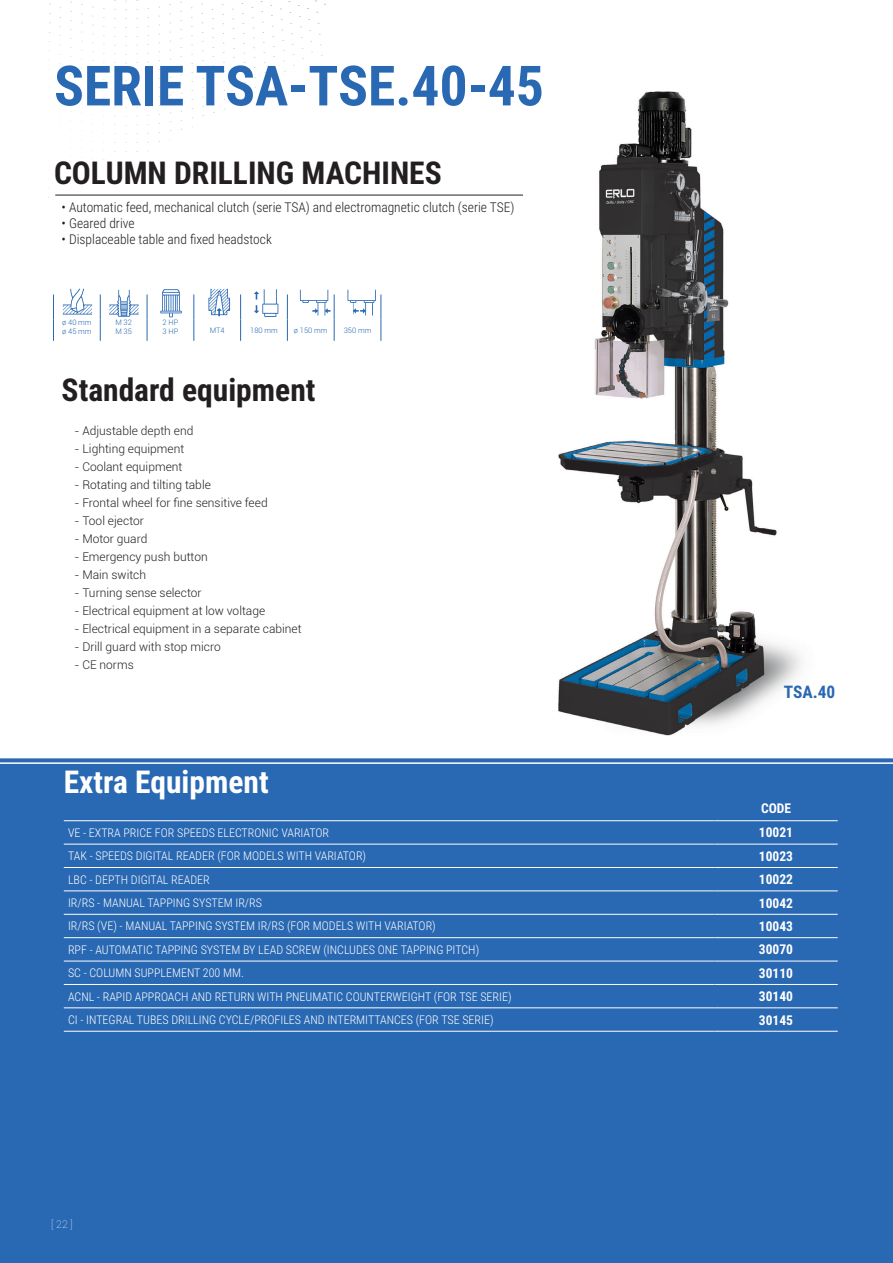
<style>
.page{position:relative;width:893px;height:1263px;background:#fff}
.page>*{position:absolute;margin:0;border:0;box-sizing:border-box;transform-origin:0 0}
.t1{font:700 55.5px "Roboto Condensed";color:#2968b3}
.t2{font:700 31.5px "Roboto Condensed";color:#231f20}
.t3{font:700 31.5px "Roboto Condensed";color:#fff}
.t4{font:700 17.25px "Roboto Condensed";color:#2968b3}
.t5{font:300 13.5px "Roboto Condensed";color:#231f20}
.t6{font:700 13.5px "Roboto Condensed";color:#fff}
.t7{font:300 12px "Roboto Condensed";color:#fff}
.t8{font:300 12px "Roboto";color:#231f20}
.Folio{font:100 10.5px "Roboto";color:#fff}
.t9{font:300 7.5px "Roboto";color:#2968b3}
</style>
<div class="page">
<img style="left:558px;top:91px;width:244px;height:645px">
<div style="left:0;top:758px;width:893px;height:505px;background:#2968b3"></div>
<hr style="left:55px;top:195px;width:468px;height:1px;background:#231f20">
<hr style="left:0;top:762px;width:893px;height:2px;background:#fff">
<svg style="left:53px;top:294px;width:1px;height:47px"></svg>
<svg style="left:100px;top:294px;width:1px;height:47px"></svg>
<svg style="left:147px;top:294px;width:1px;height:47px"></svg>
<svg style="left:194px;top:294px;width:1px;height:47px"></svg>
<svg style="left:240px;top:294px;width:1px;height:47px"></svg>
<svg style="left:287px;top:294px;width:1px;height:47px"></svg>
<svg style="left:63px;top:288px;width:29px;height:27px"></svg>
<svg style="left:109px;top:290px;width:30px;height:27px"></svg>
<svg style="left:160px;top:289px;width:22px;height:28px"></svg>
<svg style="left:208px;top:288px;width:22px;height:28px"></svg>
<svg style="left:254px;top:289px;width:24px;height:28px"></svg>
<svg style="left:300px;top:290px;width:35px;height:51px"></svg>
<svg style="left:347px;top:290px;width:35px;height:51px"></svg>
<hr style="left:714px;top:820px;width:124px;height:1px;background:#fff">
<hr style="left:714px;top:844px;width:124px;height:1px;background:#fff">
<hr style="left:714px;top:867px;width:124px;height:1px;background:#fff">
<hr style="left:714px;top:891px;width:124px;height:1px;background:#fff">
<hr style="left:714px;top:914px;width:124px;height:1px;background:#fff">
<hr style="left:714px;top:937px;width:124px;height:1px;background:#fff">
<hr style="left:714px;top:961px;width:124px;height:1px;background:#fff">
<hr style="left:714px;top:984px;width:124px;height:1px;background:#fff">
<hr style="left:714px;top:1007px;width:124px;height:1px;background:#fff">
<hr style="left:714px;top:1031px;width:124px;height:1px;background:#fff">
<hr style="left:64px;top:820px;width:650px;height:1px;background:#fff">
<hr style="left:64px;top:844px;width:650px;height:1px;background:#fff">
<hr style="left:64px;top:867px;width:650px;height:1px;background:#fff">
<hr style="left:64px;top:891px;width:650px;height:1px;background:#fff">
<hr style="left:64px;top:914px;width:650px;height:1px;background:#fff">
<hr style="left:64px;top:937px;width:650px;height:1px;background:#fff">
<hr style="left:64px;top:961px;width:650px;height:1px;background:#fff">
<hr style="left:64px;top:984px;width:650px;height:1px;background:#fff">
<hr style="left:64px;top:1007px;width:650px;height:1px;background:#fff">
<hr style="left:64px;top:1031px;width:650px;height:1px;background:#fff">
<p class="t1" style="left:54px;top:47px;width:491px">SERIE TSA-TSE.40-45</p>
<p class="t2" style="left:54px;top:151px;width:389px">COLUMN DRILLING MACHINES</p>
<p class="t5" style="left:62px;top:197px;width:454px">• Automatic feed, mechanical clutch (serie TSA) and electromagnetic clutch (serie TSE)</p>
<p class="t5" style="left:62px;top:213px;width:75px">• Geared drive</p>
<p class="t5" style="left:62px;top:230px;width:212px">• Displaceable table and fixed headstock</p>
<p class="t9" style="left:62px;top:317px;width:31px">ø 40 mm</p>
<p class="t9" style="left:62px;top:326px;width:31px">ø 45 mm</p>
<p class="t9" style="left:115px;top:317px;width:18px">M 32</p>
<p class="t9" style="left:115px;top:326px;width:18px">M 35</p>
<p class="t9" style="left:162px;top:317px;width:17px">2 HP</p>
<p class="t9" style="left:162px;top:326px;width:17px">3 HP</p>
<p class="t9" style="left:210px;top:325px;width:16px">MT4</p>
<p class="t9" style="left:250px;top:325px;width:29px">180 mm</p>
<p class="t9" style="left:294px;top:325px;width:35px">ø 150 mm</p>
<p class="t9" style="left:344px;top:325px;width:29px">350 mm</p>
<p class="t2" style="left:62px;top:367px;width:255px">Standard equipment</p>
<p class="t8" style="left:74px;top:422px;width:121px">- Adjustable depth end</p>
<p class="t8" style="left:74px;top:440px;width:111px">- Lighting equipment</p>
<p class="t8" style="left:74px;top:458px;width:109px">- Coolant equipment</p>
<p class="t8" style="left:74px;top:476px;width:138px">- Rotating and tilting table</p>
<p class="t8" style="left:74px;top:494px;width:195px">- Frontal wheel for fine sensitive feed</p>
<p class="t8" style="left:74px;top:512px;width:71px">- Tool ejector</p>
<p class="t8" style="left:74px;top:530px;width:75px">- Motor guard</p>
<p class="t8" style="left:74px;top:548px;width:135px">- Emergency push button</p>
<p class="t8" style="left:74px;top:566px;width:73px">- Main switch</p>
<p class="t8" style="left:74px;top:584px;width:129px">- Turning sense selector</p>
<p class="t8" style="left:74px;top:602px;width:192px">- Electrical equipment at low voltage</p>
<p class="t8" style="left:74px;top:620px;width:229px">- Electrical equipment in a separate cabinet</p>
<p class="t8" style="left:74px;top:638px;width:148px">- Drill guard with stop micro</p>
<p class="t8" style="left:74px;top:656px;width:61px">- CE norms</p>
<p class="t3" style="left:64px;top:760px;width:206px">Extra Equipment</p>
<p class="t4" style="left:784px;top:679px;width:53px">TSA.40</p>
<p class="t6" style="left:761px;top:799px;width:32px">CODE</p>
<p class="t7" style="left:68px;top:824px;width:263px">VE - EXTRA PRICE FOR SPEEDS ELECTRONIC VARIATOR</p>
<p class="t6" style="left:759px;top:823px;width:36px">10021</p>
<p class="t7" style="left:68px;top:848px;width:300px">TAK - SPEEDS DIGITAL READER (FOR MODELS WITH VARIATOR)</p>
<p class="t6" style="left:759px;top:847px;width:36px">10023</p>
<p class="t7" style="left:68px;top:871px;width:143px">LBC - DEPTH DIGITAL READER</p>
<p class="t6" style="left:759px;top:870px;width:36px">10022</p>
<p class="t7" style="left:68px;top:894px;width:195px">IR/RS - MANUAL TAPPING SYSTEM IR/RS</p>
<p class="t6" style="left:759px;top:893px;width:36px">10042</p>
<p class="t7" style="left:68px;top:918px;width:369px">IR/RS (VE) - MANUAL TAPPING SYSTEM IR/RS (FOR MODELS WITH VARIATOR)</p>
<p class="t6" style="left:759px;top:917px;width:36px">10043</p>
<p class="t7" style="left:68px;top:941px;width:413px">RPF - AUTOMATIC TAPPING SYSTEM BY LEAD SCREW (INCLUDES ONE TAPPING PITCH)</p>
<p class="t6" style="left:759px;top:940px;width:36px">30070</p>
<p class="t7" style="left:68px;top:964px;width:177px">SC - COLUMN SUPPLEMENT 200 MM.</p>
<p class="t6" style="left:759px;top:963px;width:36px">30110</p>
<p class="t7" style="left:68px;top:988px;width:445px">ACNL - RAPID APPROACH AND RETURN WITH PNEUMATIC COUNTERWEIGHT (FOR TSE SERIE)</p>
<p class="t6" style="left:759px;top:987px;width:36px">30140</p>
<p class="t7" style="left:68px;top:1011px;width:427px">CI - INTEGRAL TUBES DRILLING CYCLE/PROFILES AND INTERMITTANCES (FOR TSE SERIE)</p>
<p class="t6" style="left:759px;top:1010px;width:36px">30145</p>
<p class="Folio" style="left:51px;top:1217px;width:23px">[ 22 ]</p>
</div>
